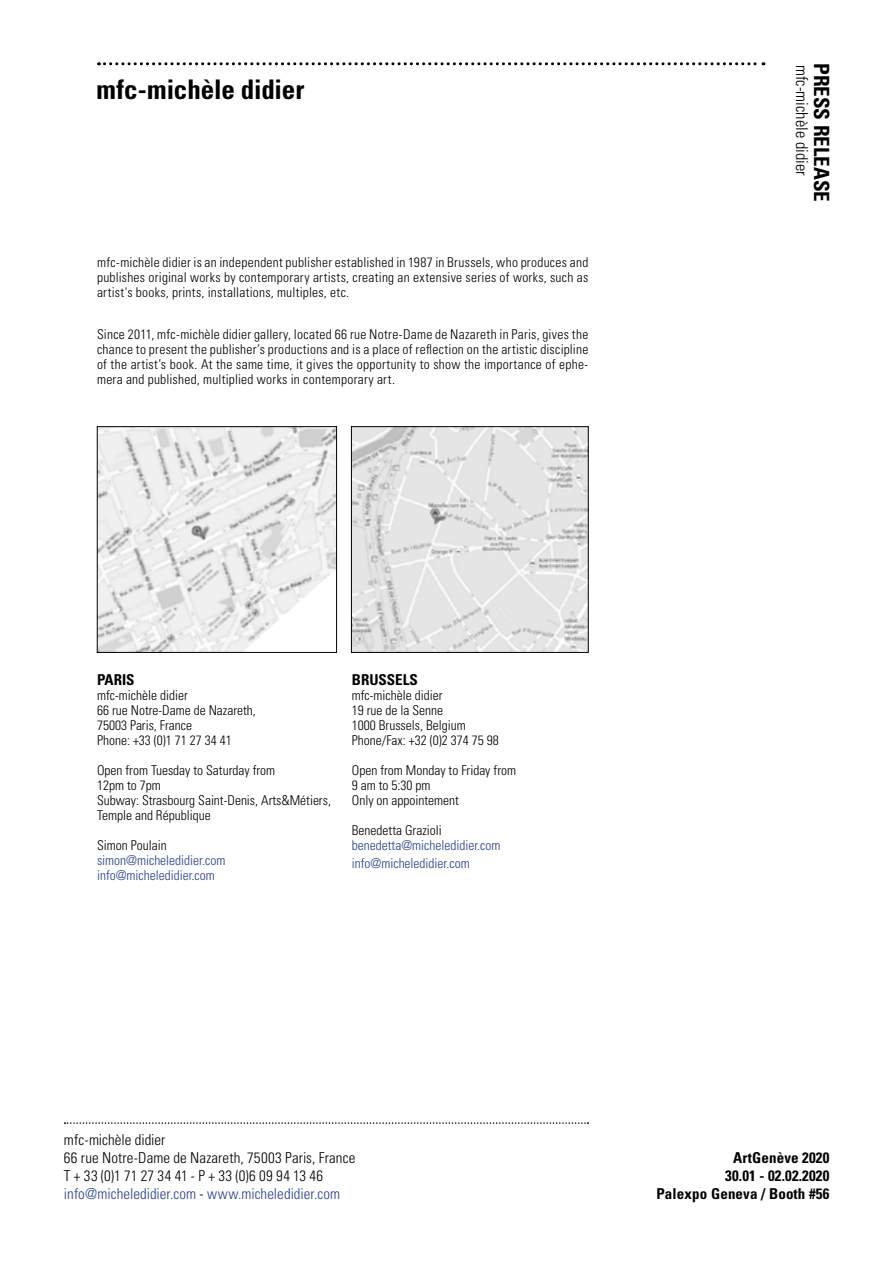
<style>
.page{position:relative;width:893px;height:1263px;background:#fff}
.page>*{position:absolute;margin:0;border:0;box-sizing:border-box;transform-origin:0 0}
.t1{font:700 condensed 27px "Univers LT Std";letter-spacing:-.01em;color:#000}
.t2{font:700 condensed 21px "Univers LT Std";color:#000}
.t3{font:300 condensed 16.5px "Univers LT Std";color:#000}
.t4{font:300 condensed 15px/18px "Univers LT Std";letter-spacing:.005em;color:#000}
.t5{font:700 condensed 15px/18px "Univers LT Std";letter-spacing:.01em;color:#000;text-align:right}
.t6{font:300 condensed 13.5px/15px "Univers LT Std";color:#000}
.t7{font:300 condensed 13.5px/15px "Univers LT Std";color:#25408f}
.s1{color:#25408f}
</style>
<div class="page">
<svg style="left:65px;top:1122px;width:523px;height:2px"></svg>
<svg style="left:98px;top:62px;width:666px;height:3px"></svg>
<img style="left:353px;top:429px;width:233px;height:221px">
<img style="left:99px;top:428px;width:236px;height:223px">
<div style="left:97px;top:426px;width:240px;height:227px;border:1px solid #000"></div>
<h1 class="t1" style="left:97px;top:72px;width:209px">mfc-michèle didier</h1>
<p class="t6" style="left:97px;top:255px;width:493px;text-align:justify">mfc-michèle didier is an independent publisher established in 1987 in Brussels, who produces and publishes original works by contemporary artists, creating an extensive series of works, such as artist's books, prints, installations, multiples, etc.</p>
<p class="t6" style="left:97px;top:327px;width:493px;text-align:justify">Since 2011, mfc-michèle didier gallery, located 66 rue Notre-Dame de Nazareth in Paris, gives the chance to present the publisher’s productions and is a place of reflection on the artistic discipline of the artist’s book. At the same time, it gives the opportunity to show the importance of ephe&shy;mera and published, multiplied works in contemporary art.</p>
<p class="t3" style="left:812px;top:65px;width:112px;rotate:90deg">mfc-michèle didier</p>
<h2 class="t2" style="left:834px;top:63px;width:140px;rotate:90deg">PRESS RELEASE</h2>
<p class="t5" style="left:97px;top:671px;width:39px">PARIS</p>
<p class="t6" style="left:97px;top:688px;width:160px">mfc-michèle didier<br>66 rue Notre-Dame de Nazareth,<br>75003 Paris, France<br>Phone: +33 (0)1 71 27 34 41</p>
<p class="t6" style="left:97px;top:763px;width:235px">Open from Tuesday to Saturday from<br>12pm to 7pm<br>Subway: Strasbourg Saint-Denis, Arts&amp;Métiers,<br>Temple and République</p>
<p class="t6" style="left:97px;top:838px;width:71px">Simon Poulain</p>
<p class="t7" style="left:97px;top:853px;width:130px">simon@micheledidier.com info@micheledidier.com</p>
<p class="t5" style="left:352px;top:671px;width:67px">BRUSSELS</p>
<p class="t6" style="left:352px;top:688px;width:148px">mfc-michèle didier<br>19 rue de la Senne<br>1000 Brussels, Belgium<br>Phone/Fax: +32 (0)2 374 75 98</p>
<p class="t6" style="left:352px;top:763px;width:166px">Open from Monday to Friday from<br>9 am to 5:30 pm<br>Only on appointement</p>
<p class="t6" style="left:352px;top:823px;width:91px">Benedetta Grazioli</p>
<p class="t7" style="left:352px;top:836px;width:150px;line-height:18px">benedetta@micheledidier.com info@micheledidier.com</p>
<p class="t4" style="left:64px;top:1131px;width:293px">mfc-michèle didier<br>66 rue Notre-Dame de Nazareth, 75003 Paris, France T + 33 (0)1 71 27 34 41 - P + 33 (0)6 09 94 13 46 <span class="s1">info@micheledidier.com</span> - <span class="s1">www.micheledidier.com</span></p>
<p class="t5" style="left:656px;top:1149px;width:174px">ArtGenève 2020<br>30.01 - 02.02.2020<br>Palexpo Geneva / Booth #56</p>
</div>
